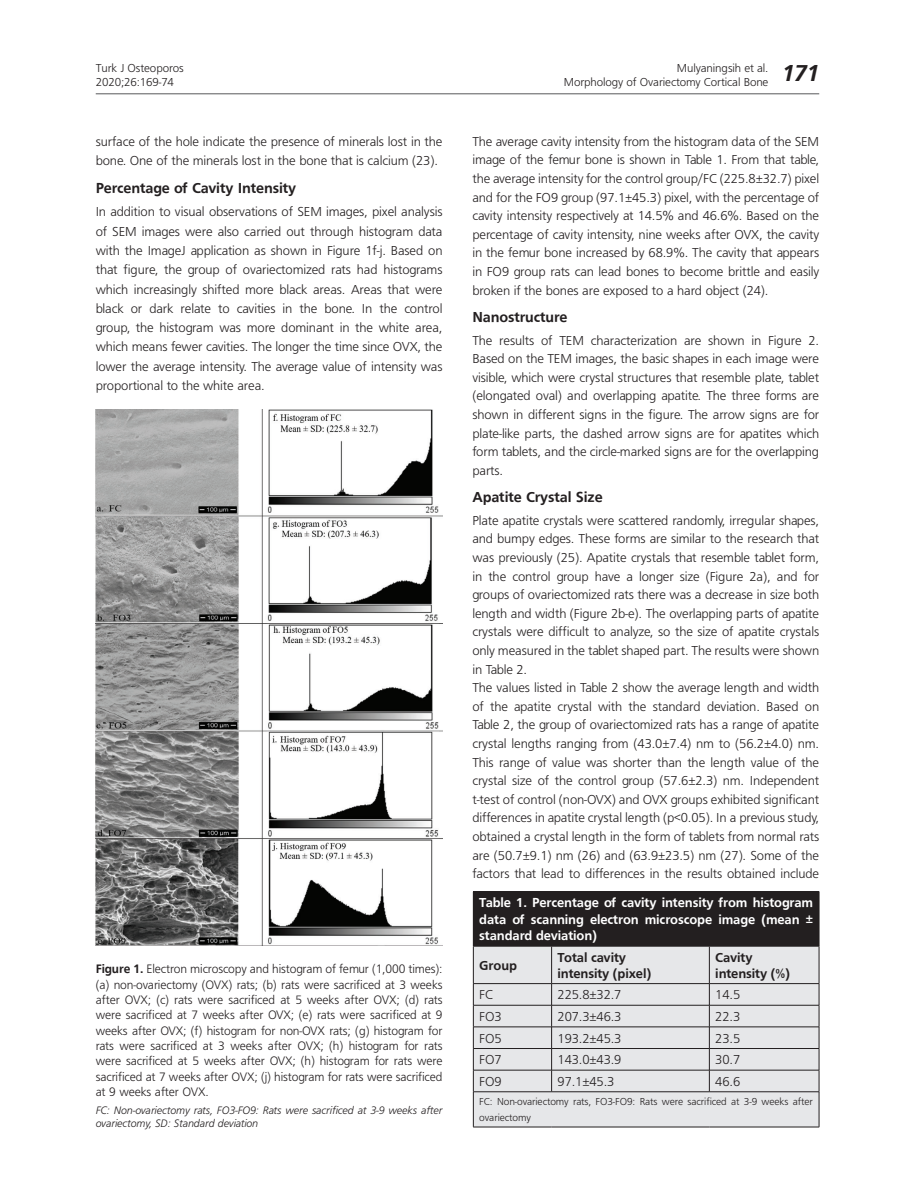
<style>
.page{position:relative;width:915px;height:1191px;background:#fff}
.page>*{position:absolute;margin:0;border:0;box-sizing:border-box;transform-origin:0 0}
.t1{font:24px "Frugal Bold Italic Tr";color:#231f20}
.YAZI_BOLD{font:15px "Frugal Bold Tr";letter-spacing:-.01em;color:#231f20}
.YAZI{font:13.5px/18.6px "Frugal Normal Tr";letter-spacing:-.01em;color:#231f20;text-align:justify}
.TABLO_BASLIK{font:13.5px/16.5px "Frugal Bold Tr";letter-spacing:-.01em;color:#fff;text-align:justify}
.TABLO_YAZI{font:13.5px "Frugal Normal Tr";letter-spacing:-.01em;color:#231f20}
.TABLO_ARA{font:13.5px/15.8px "Frugal Bold Tr";letter-spacing:-.01em;color:#231f20}
.RESIM-ALTI{font:12.75px/15.3px "Frugal Normal Tr";letter-spacing:-.01em;color:#231f20;text-align:justify}
.t2{font:12px/13.5px "Frugal Normal Tr";letter-spacing:-.01em;color:#231f20;text-align:right}
.RESIM-ALTI-2{font:11.25px/13.5px "Frugal Italic Tr";letter-spacing:-.01em;color:#231f20}
.TABLO_ALTI{font:10.5px/15.8px "Frugal Normal Tr";letter-spacing:-.01em;color:#231f20}
.s1{font-family:"Frugal Bold Tr"}
</style>
<div class="page">
<hr style="left:96px;top:94px;width:723px;height:1px;background:#57585a">
<div style="left:473px;top:891px;width:345px;height:55px;background:#231f20"></div>
<div style="left:474px;top:947px;width:344px;height:179px;background:#e6e7e9"></div>
<hr style="left:551px;top:946px;width:1px;height:37px;background:#231f20">
<hr style="left:708px;top:946px;width:1px;height:37px;background:#231f20">
<hr style="left:473px;top:1005px;width:78px;height:1px;background:#231f20">
<hr style="left:551px;top:1005px;width:158px;height:1px;background:#231f20">
<hr style="left:709px;top:1005px;width:109px;height:1px;background:#231f20">
<hr style="left:473px;top:1026px;width:78px;height:1px;background:#231f20">
<hr style="left:551px;top:1026px;width:158px;height:1px;background:#231f20">
<hr style="left:709px;top:1026px;width:109px;height:1px;background:#231f20">
<hr style="left:473px;top:1048px;width:78px;height:1px;background:#231f20">
<hr style="left:551px;top:1048px;width:158px;height:1px;background:#231f20">
<hr style="left:709px;top:1048px;width:109px;height:1px;background:#231f20">
<hr style="left:473px;top:1069px;width:78px;height:1px;background:#231f20">
<hr style="left:551px;top:1069px;width:158px;height:1px;background:#231f20">
<svg style="left:551px;top:984px;width:1px;height:107px"></svg>
<hr style="left:709px;top:1069px;width:109px;height:1px;background:#231f20">
<svg style="left:708px;top:984px;width:1px;height:107px"></svg>
<svg style="left:473px;top:984px;width:1px;height:107px"></svg>
<svg style="left:818px;top:984px;width:1px;height:107px"></svg>
<hr style="left:818px;top:891px;width:1px;height:55px;background:#231f20">
<hr style="left:473px;top:946px;width:78px;height:1px;background:#231f20">
<hr style="left:473px;top:946px;width:1px;height:37px;background:#231f20">
<hr style="left:551px;top:946px;width:158px;height:1px;background:#231f20">
<hr style="left:709px;top:946px;width:110px;height:1px;background:#231f20">
<hr style="left:818px;top:946px;width:1px;height:37px;background:#231f20">
<hr style="left:473px;top:983px;width:78px;height:1px;background:#231f20">
<hr style="left:551px;top:983px;width:158px;height:1px;background:#231f20">
<hr style="left:709px;top:983px;width:110px;height:1px;background:#231f20">
<hr style="left:473px;top:1091px;width:78px;height:1px;background:#231f20">
<hr style="left:551px;top:1091px;width:158px;height:1px;background:#231f20">
<hr style="left:709px;top:1091px;width:110px;height:1px;background:#231f20">
<hr style="left:473px;top:1092px;width:1px;height:34px;background:#231f20">
<hr style="left:818px;top:1092px;width:1px;height:34px;background:#231f20">
<hr style="left:473px;top:1126px;width:78px;height:1px;background:#231f20">
<hr style="left:551px;top:1126px;width:158px;height:1px;background:#231f20">
<hr style="left:709px;top:1126px;width:110px;height:1px;background:#231f20">
<img style="left:96px;top:410px;width:346px;height:535px">
<p class="t2" style="left:96px;top:62px;width:89px;text-align:left">Turk J Osteoporos<br>2020;26:169-74</p>
<h1 class="t1" style="left:781px;top:59px;width:39px">171</h1>
<p class="t2" style="left:563px;top:62px;width:206px">Mulyaningsih et al.<br>Morphology of Ovariectomy Cortical Bone</p>
<p class="YAZI" style="left:96px;top:132px;width:348px;line-height:19.2px">surface of the hole indicate the presence of minerals lost in the bone. One of the minerals lost in the bone that is calcium (23).</p>
<p class="YAZI_BOLD" style="left:96px;top:179px;width:202px">Percentage of Cavity Intensity</p>
<p class="YAZI" style="left:96px;top:202px;width:348px;line-height:19.2px">In addition to visual observations of SEM images, pixel analysis of SEM images were also carried out through histogram data with the ImageJ application as shown in Figure 1f-j. Based on that figure, the group of ovariectomized rats had histograms which increasingly shifted more black areas. Areas that were black or dark relate to cavities in the bone. In the control group, the histogram was more dominant in the white area, which means fewer cavities. The longer the time since OVX, the lower the average intensity. The average value of intensity was proportional to the white area.</p>
<p class="RESIM-ALTI" style="left:96px;top:961px;width:348px"><span class="s1">Figure 1.</span> Electron microscopy and histogram of femur (1,000 times): (a) non-ovariectomy (OVX) rats; (b) rats were sacrificed at 3 weeks after OVX; (c) rats were sacrificed at 5 weeks after OVX; (d) rats were sacrificed at 7 weeks after OVX; (e) rats were sacrificed at 9 weeks after OVX; (f) histogram for non-OVX rats; (g) histogram for rats were sacrificed at 3 weeks after OVX; (h) histogram for rats were sacrificed at 5 weeks after OVX; (h) histogram for rats were sacrificed at 7 weeks after OVX; (j) histogram for rats were sacrificed at 9 weeks after OVX.</p>
<p class="RESIM-ALTI-2" style="left:96px;top:1103px;width:348px">FC: Non-ovariectomy rats, FO3-FO9: Rats were sacrificed at 3-9 weeks after ovariectomy, SD: Standard deviation</p>
<p class="YAZI" style="left:472px;top:132px;width:348px">The average cavity intensity from the histogram data of the SEM image of the femur bone is shown in Table 1. From that table, the average intensity for the control group/FC (225.8±32.7) pixel and for the FO9 group (97.1±45.3) pixel, with the percentage of cavity intensity respectively at 14.5% and 46.6%. Based on the percentage of cavity intensity, nine weeks after OVX, the cavity in the femur bone increased by 68.9%. The cavity that appears in FO9 group rats can lead bones to become brittle and easily broken if the bones are exposed to a hard object (24).</p>
<p class="YAZI_BOLD" style="left:472px;top:308px;width:97px">Nanostructure</p>
<p class="YAZI" style="left:472px;top:331px;width:348px">The results of TEM characterization are shown in Figure 2.<br>Based on the TEM images, the basic shapes in each image were visible, which were crystal structures that resemble plate, tablet (elongated oval) and overlapping apatite. The three forms are shown in different signs in the figure. The arrow signs are for plate-like parts, the dashed arrow signs are for apatites which form tablets, and the circle-marked signs are for the overlapping parts.</p>
<p class="YAZI_BOLD" style="left:472px;top:488px;width:132px">Apatite Crystal Size</p>
<p class="YAZI" style="left:472px;top:511px;width:348px">Plate apatite crystals were scattered randomly, irregular shapes, and bumpy edges. These forms are similar to the research that was previously (25). Apatite crystals that resemble tablet form, in the control group have a longer size (Figure 2a), and for groups of ovariectomized rats there was a decrease in size both length and width (Figure 2b-e). The overlapping parts of apatite crystals were difficult to analyze, so the size of apatite crystals only measured in the tablet shaped part. The results were shown in Table 2.</p>
<p class="YAZI" style="left:472px;top:678px;width:348px">The values listed in Table 2 show the average length and width of the apatite crystal with the standard deviation. Based on Table 2, the group of ovariectomized rats has a range of apatite crystal lengths ranging from (43.0±7.4) nm to (56.2±4.0) nm.<br>This range of value was shorter than the length value of the crystal size of the control group (57.6±2.3) nm. Independent t-test of control (non-OVX) and OVX groups exhibited significant differences in apatite crystal length (p&lt;0.05). In a previous study, obtained a crystal length in the form of tablets from normal rats are (50.7±9.1) nm (26) and (63.9±23.5) nm (27). Some of the factors that lead to differences in the results obtained include</p>
<p class="TABLO_BASLIK" style="left:479px;top:894px;width:335px">Table 1. Percentage of cavity intensity from histogram data of scanning electron microscope image (mean ± standard deviation)</p>
<p class="TABLO_ARA" style="left:479px;top:957px;width:39px">Group</p>
<p class="TABLO_ARA" style="left:557px;top:949px;width:95px">Total cavity intensity (pixel)</p>
<p class="TABLO_ARA" style="left:715px;top:949px;width:76px">Cavity intensity (%)</p>
<p class="TABLO_YAZI" style="left:479px;top:987px;width:15px">FC</p>
<p class="TABLO_YAZI" style="left:557px;top:987px;width:65px">225.8±32.7</p>
<p class="TABLO_YAZI" style="left:715px;top:987px;width:26px">14.5</p>
<p class="TABLO_YAZI" style="left:479px;top:1008px;width:24px">FO3</p>
<p class="TABLO_YAZI" style="left:557px;top:1008px;width:65px">207.3±46.3</p>
<p class="TABLO_YAZI" style="left:715px;top:1008px;width:26px">22.3</p>
<p class="TABLO_YAZI" style="left:479px;top:1030px;width:24px">FO5</p>
<p class="TABLO_YAZI" style="left:557px;top:1030px;width:65px">193.2±45.3</p>
<p class="TABLO_YAZI" style="left:715px;top:1030px;width:26px">23.5</p>
<p class="TABLO_YAZI" style="left:479px;top:1052px;width:24px">FO7</p>
<p class="TABLO_YAZI" style="left:557px;top:1052px;width:65px">143.0±43.9</p>
<p class="TABLO_YAZI" style="left:715px;top:1052px;width:26px">30.7</p>
<p class="TABLO_YAZI" style="left:479px;top:1073px;width:24px">FO9</p>
<p class="TABLO_YAZI" style="left:557px;top:1073px;width:58px">97.1±45.3</p>
<p class="TABLO_YAZI" style="left:715px;top:1073px;width:26px">46.6</p>
<p class="TABLO_ALTI" style="left:479px;top:1093px;width:335px">FC: Non-ovariectomy rats, FO3-FO9: Rats were sacrificed at 3-9 weeks after ovariectomy</p>
</div>
